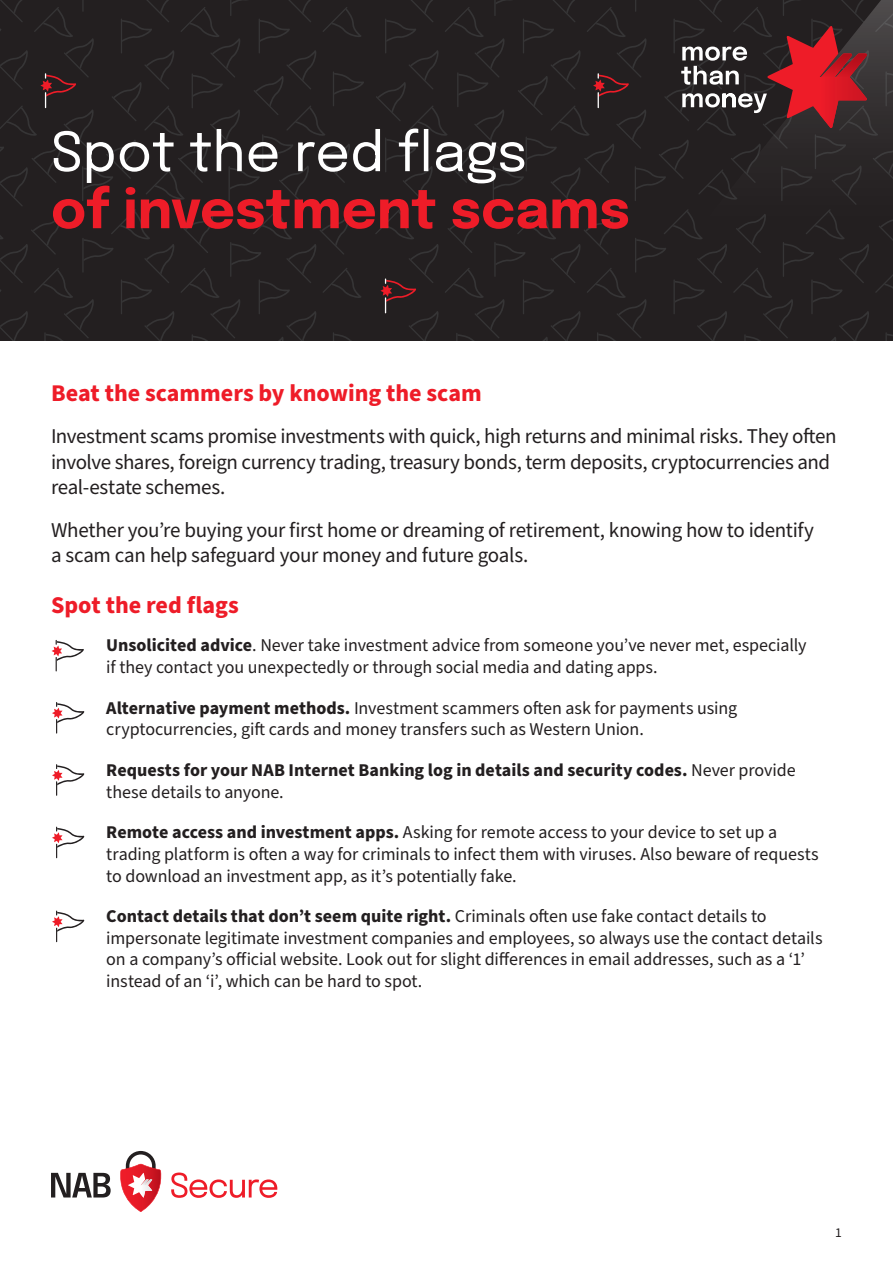
<style>
.page{position:relative;width:893px;height:1263px;background:#fff}
.page>*{position:absolute;margin:0;border:0;box-sizing:border-box;transform-origin:0 0}
.t1{font:700 54px "Epilogue";color:#ee1c28}
.t2{font:54px "Epilogue";color:#fff}
.t3{font:700 24px "Source Sans Pro";color:#ee1c28}
.t4{font:21px/25.5px "Source Sans Pro";letter-spacing:-.02em;color:#231f20}
.t5{font:18px/21.6px "Source Sans Pro";letter-spacing:-.005em;color:#231f20}
.t6{font:700 18px/21.6px "Source Sans Pro";color:#231f20}
.t7{font:13.5px "Source Sans Pro";color:#231f20}
.s1{font-weight:700}
.s2{font-weight:400}
</style>
<div class="page">
<svg style="left:0;top:0;width:893px;height:340px;background:#242021"></svg>
<svg style="left:171px;top:1172px;width:106px;height:26px"></svg>
<svg style="left:51px;top:1173px;width:60px;height:24px"></svg>
<svg style="left:120px;top:1151px;width:42px;height:61px"></svg>
<svg style="left:52px;top:640px;width:32px;height:31px"></svg>
<svg style="left:52px;top:702px;width:32px;height:31px"></svg>
<svg style="left:52px;top:764px;width:32px;height:32px"></svg>
<svg style="left:52px;top:827px;width:32px;height:31px"></svg>
<svg style="left:52px;top:911px;width:32px;height:31px"></svg>
<svg style="left:628px;top:0;width:265px;height:317px;background:#262223"></svg>
<svg style="left:681px;top:26px;width:186px;height:102px;background:#683336"></svg>
<h1 class="t2" style="left:51px;top:114px;width:478px">Spot the red flags</h1>
<h1 class="t1" style="left:51px;top:168px;width:580px">of investment scams</h1>
<h2 class="t3" style="left:51px;top:376px;width:432px">Beat the scammers by knowing the scam</h2>
<p class="t4" style="left:51px;top:424px;width:787px">Investment scams promise investments with quick, high returns and minimal risks. They often involve shares, foreign currency trading, treasury bonds, term deposits, cryptocurrencies and real-estate schemes.</p>
<p class="t4" style="left:51px;top:518px;width:764px">Whether you’re buying your first home or dreaming of retirement, knowing how to identify a scam can help safeguard your money and future goals.</p>
<h2 class="t3" style="left:51px;top:588px;width:189px">Spot the red flags</h2>
<p class="t5" style="left:106px;top:635px;width:702px"><span class="s1">Unsolicited advice</span>. Never take investment advice from someone you’ve never met, especially if they contact you unexpectedly or through social media and dating apps.</p>
<p class="t5" style="left:106px;top:697px;width:632px"><span class="s1">Alternative payment methods.</span> Investment scammers often ask for payments using cryptocurrencies, gift cards and money transfers such as Western Union.</p>
<p class="t6" style="left:106px;top:760px;width:691px">Requests for your NAB Internet Banking log in details and security codes. <span class="s2">Never provide these details to anyone.</span></p>
<p class="t5" style="left:106px;top:822px;width:714px"><span class="s1">Remote access and investment apps.</span> Asking for remote access to your device to set up a trading platform is often a way for criminals to infect them with viruses. Also beware of requests to download an investment app, as it’s potentially fake.</p>
<p class="t5" style="left:106px;top:906px;width:718px"><span class="s1">Contact details that don’t seem quite right.</span> Criminals often use fake contact details to impersonate legitimate investment companies and employees, so always use the contact details on a company’s official website. Look out for slight differences in email addresses, such as a ‘1’ instead of an ‘i’, which can be hard to spot.</p>
<p class="t7" style="left:835px;top:1224px;width:8px">1</p>
</div>
